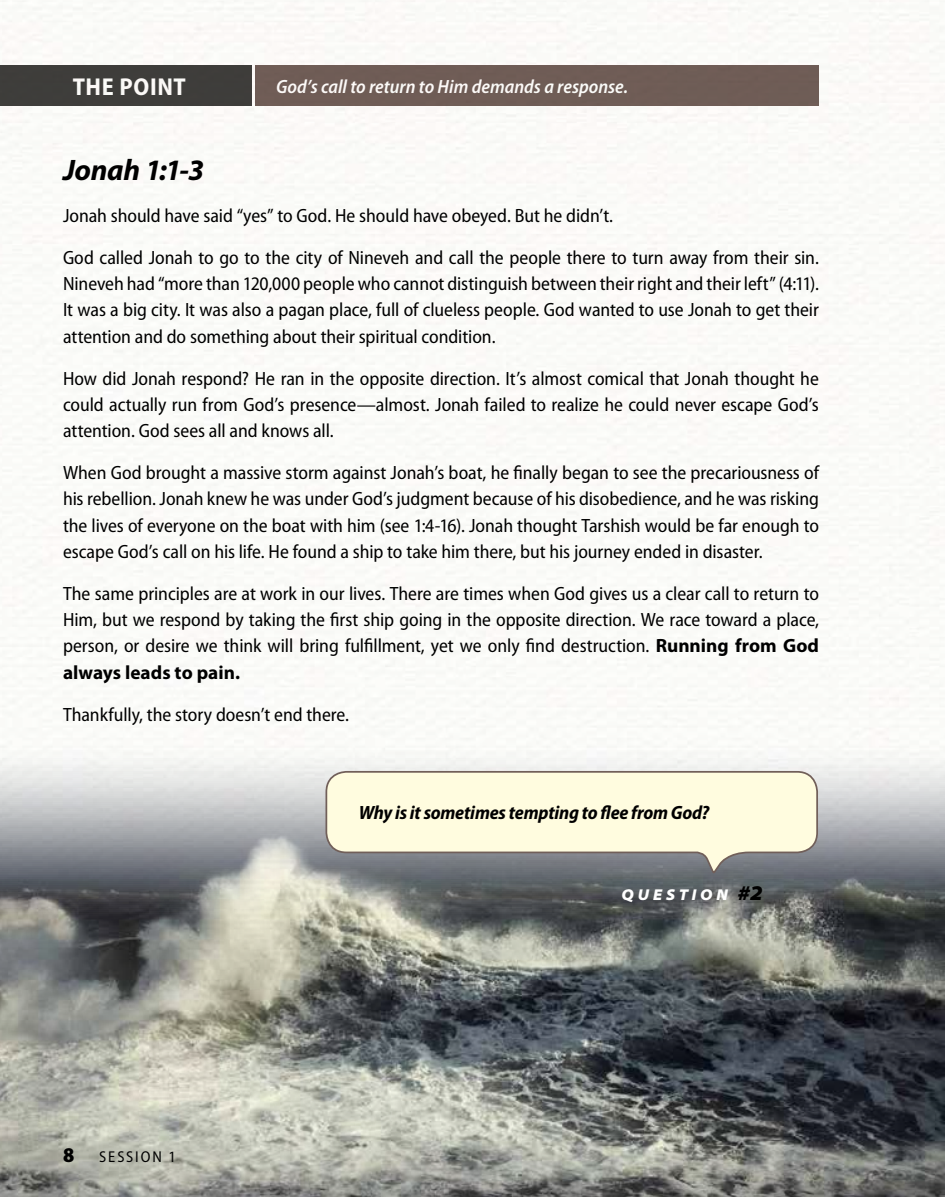
<style>
.page{position:relative;width:945px;height:1197px;background:#fff}
.page>*{position:absolute;margin:0;border:0;box-sizing:border-box;transform-origin:0 0}
.t1{font:italic 700 29.75px "Myriad Pro";letter-spacing:-.01em;color:#000}
.t2{font:700 semi-condensed 24.5px "Myriad Pro";letter-spacing:.025em;color:#fff}
.t3{font:900 semi-condensed 21px "Myriad Pro";color:#000}
.t4{font:semi-condensed 19.25px/26.2px "Myriad Pro";letter-spacing:-.005em;color:#000;text-align:justify}
.t5{font:italic 600 semi-condensed 19.25px "Myriad Pro";color:#fff}
.t6{font:italic 700 semi-condensed 19.25px "Myriad Pro";letter-spacing:-.01em;color:#000}
.t7{font:italic 900 semi-expanded 15.75px "Myriad Pro";letter-spacing:.235em;color:#fff}
.t8{font:semi-condensed 15.75px "Myriad Pro";letter-spacing:.12em;color:#000}
.s1{font-weight:700;font-stretch:normal}
.s2{font-size:21px;color:#000}
</style>
<div class="page">
<img style="left:0;top:0;width:945px;height:721px">
<img style="left:0;top:721px;width:945px;height:476px">
<svg style="left:325px;top:770px;width:494px;height:104px;background:#dedcc7"></svg>
<div style="left:0;top:66px;width:252px;height:40px;background:#403f3d"></div>
<div style="left:255px;top:66px;width:564px;height:40px;background:#715f59"></div>
<p class="t2" style="left:73px;top:73px;width:115px">THE POINT</p>
<p class="t5" style="left:276px;top:76px;width:354px">God’s call to return to Him demands a response.</p>
<h1 class="t1" style="left:63px;top:153px;width:143px">Jonah 1:1-3</h1>
<p class="t4" style="left:63px;top:195px;width:757px;line-height:42px">Jonah should have said “yes” to God. He should have obeyed. But he didn’t.<br>God called Jonah to go to the city of Nineveh and call the people there to turn away from their sin.</p>
<p class="t4" style="left:63px;top:271px;width:757px">Nineveh had “more than 120,000 people who cannot distinguish between their right and their left” (4:11).<br>It was a big city. It was also a pagan place, full of clueless people. God wanted to use Jonah to get their attention and do something about their spiritual condition.</p>
<p class="t4" style="left:63px;top:365px;width:757px">How did Jonah respond? He ran in the opposite direction. It’s almost comical that Jonah thought he could actually run from God’s presence—almost. Jonah failed to realize he could never escape God’s attention. God sees all and knows all.</p>
<p class="t4" style="left:63px;top:460px;width:758px">When God brought a massive storm against Jonah’s boat, he finally began to see the precariousness of his rebellion. Jonah knew he was under God’s judgment because of his disobedience, and he was risking the lives of everyone on the boat with him (see 1:4-16). Jonah thought Tarshish would be far enough to escape God’s call on his life. He found a ship to take him there, but his journey ended in disaster.</p>
<p class="t4" style="left:63px;top:581px;width:758px">The same principles are at work in our lives. There are times when God gives us a clear call to return to Him, but we respond by taking the first ship going in the opposite direction. We race toward a place, person, or desire we think will bring fulfillment, yet we only find destruction. <span class="s1">Running from God always leads to pain.</span></p>
<p class="t4" style="left:63px;top:702px;width:288px">Thankfully, the story doesn’t end there.</p>
<p class="t6" style="left:359px;top:802px;width:352px">Why is it sometimes tempting to flee from God?</p>
<p class="t3" style="left:63px;top:1143px;width:13px">8</p>
<p class="t8" style="left:99px;top:1149px;width:78px">SESSION 1</p>
<p class="t7" style="left:622px;top:886px;width:143px">QUESTION <span class="s2">#2</span></p>
</div>
